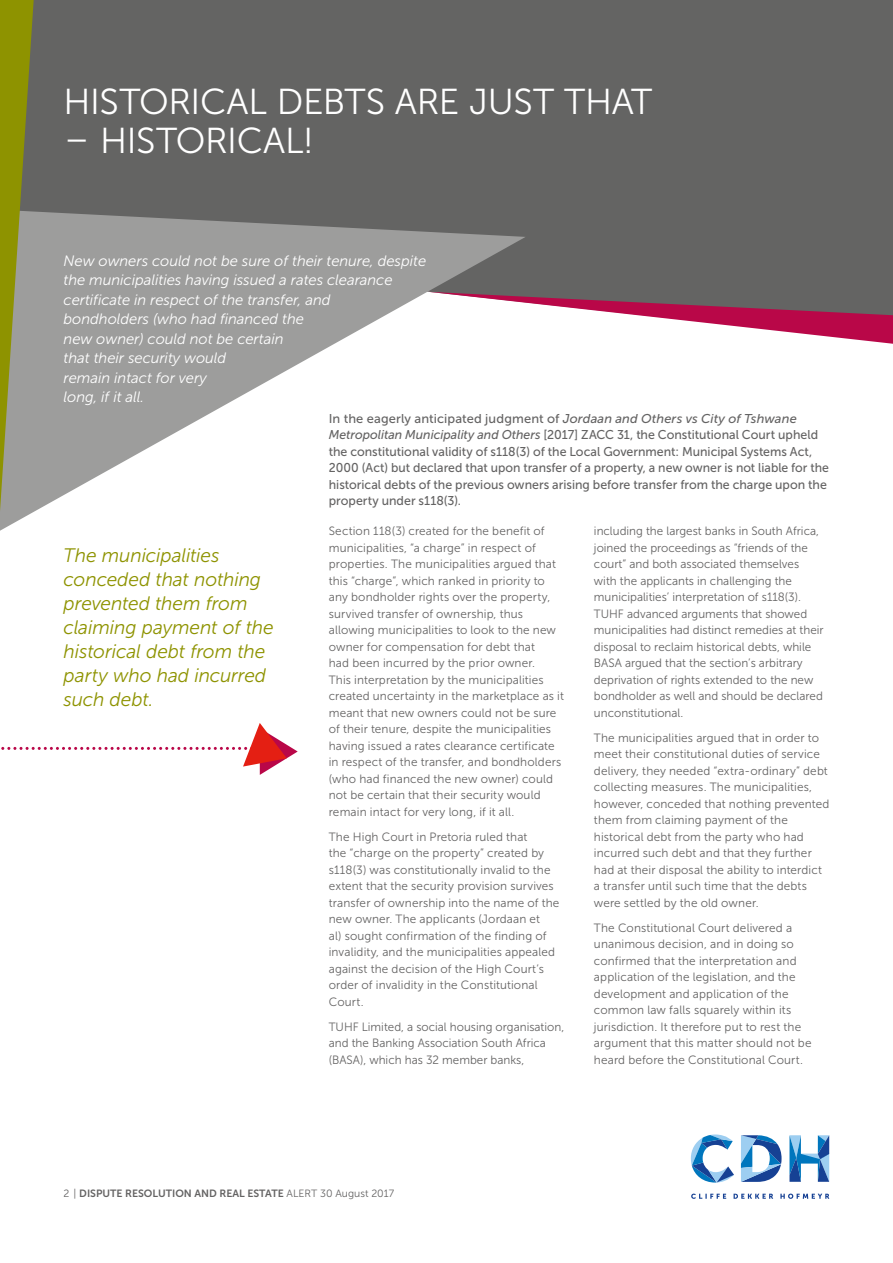
<style>
.page{position:relative;width:893px;height:1263px;background:#fff}
.page>*{position:absolute;margin:0;border:0;box-sizing:border-box;transform-origin:0 0}
.t1{font:36px "Museo Sans 300";letter-spacing:-.01em;color:#fff}
.t2{font:italic 19.5px/24px "Museo Sans 300";letter-spacing:-.005em;color:#8e9300}
.t3{font:italic 15px/19.5px "Museo Sans 300";letter-spacing:-.005em;color:#fff}
.t4{font:12.75px/16.5px "Museo Sans 500";color:#646363}
.t5{font:12px/16.5px "Museo Sans 300";letter-spacing:.01em;color:#646363}
.t6{font:10.5px "Museo Sans 700";color:#646363}
.s1{font-style:italic}
.s2{font-family:"Museo Sans 300"}
</style>
<div class="page">
<div style="left:34px;top:0;width:858px;height:292px;background:#646463"></div>
<svg style="left:34px;top:210px;width:491px;height:302px;fill:#9d9d9c"></svg>
<svg style="left:1px;top:723px;width:297px;height:52px"></svg>
<svg style="left:691px;top:1194px;width:138px;height:5px"></svg>
<svg style="left:789px;top:1135px;width:40px;height:47px"></svg>
<svg style="left:691px;top:1135px;width:43px;height:48px"></svg>
<svg style="left:741px;top:1135px;width:40px;height:47px"></svg>
<svg style="left:428px;top:292px;width:464px;height:52px"></svg>
<svg style="left:0;top:0;width:34px;height:531px;background:#92954c"></svg>
<h1 class="t1" style="left:64px;top:89px;width:590px">HISTORICAL DEBTS ARE JUST THAT</h1>
<h1 class="t1" style="left:64px;top:128px;width:252px">– HISTORICAL!</h1>
<p class="t3" style="left:64px;top:252px;width:364px">New owners could not be sure of their tenure, despite the municipalities having issued a rates clearance certificate in respect of the transfer, and<br>bondholders (who had financed the<br>new owner) could not be certain<br>that their security would<br>remain intact for very<br>long, if it all.</p>
<h2 class="t2" style="left:64px;top:546px;width:212px">The municipalities conceded that nothing prevented them from claiming payment of the historical debt from the party who had incurred such debt.</h2>
<p class="t4" style="left:329px;top:411px;width:501px">In the eagerly anticipated judgment of <span class="s1">Jordaan and Others vs City of Tshwane Metropolitan Municipality and Others</span> [2017] ZACC 31, the Constitutional Court upheld the constitutional validity of s118(3) of the Local Government: Municipal Systems Act, 2000 (Act) but declared that upon transfer of a property, a new owner is not liable for the historical debts of the previous owners arising before transfer from the charge upon the property under s118(3).</p>
<p class="t5" style="left:329px;top:524px;width:237px">Section 118(3) created for the benefit of municipalities, “a charge” in respect of properties. The municipalities argued that this “charge”, which ranked in priority to any bondholder rights over the property, survived transfer of ownership, thus allowing municipalities to look to the new owner for compensation for debt that<br>had been incurred by the prior owner.<br>This interpretation by the municipalities created uncertainty in the marketplace as it meant that new owners could not be sure of their tenure, despite the municipalities having issued a rates clearance certificate in respect of the transfer, and bondholders (who had financed the new owner) could not be certain that their security would remain intact for very long, if it all.</p>
<p class="t5" style="left:329px;top:830px;width:232px">The High Court in Pretoria ruled that<br>the “charge on the property” created by s118(3) was constitutionally invalid to the extent that the security provision survives transfer of ownership into the name of the new owner. The applicants (Jordaan et<br>al) sought confirmation of the finding of invalidity, and the municipalities appealed against the decision of the High Court’s order of invalidity in the Constitutional Court.</p>
<p class="t5" style="left:329px;top:1020px;width:237px">TUHF Limited, a social housing organisation, and the Banking Association South Africa (BASA), which has 32 member banks,</p>
<p class="t5" style="left:594px;top:524px;width:231px">including the largest banks in South Africa, joined the proceedings as “friends of the court” and both associated themselves with the applicants in challenging the municipalities’ interpretation of s118(3).<br>TUHF advanced arguments that showed municipalities had distinct remedies at their disposal to reclaim historical debts, while BASA argued that the section’s arbitrary deprivation of rights extended to the new bondholder as well and should be declared unconstitutional.</p>
<p class="t5" style="left:594px;top:731px;width:237px">The municipalities argued that in order to meet their constitutional duties of service delivery, they needed “extra-ordinary” debt collecting measures. The municipalities, however, conceded that nothing prevented them from claiming payment of the historical debt from the party who had incurred such debt and that they further had at their disposal the ability to interdict a transfer until such time that the debts were settled by the old owner.</p>
<p class="t5" style="left:594px;top:921px;width:219px">The Constitutional Court delivered a unanimous decision, and in doing so confirmed that the interpretation and application of the legislation, and the development and application of the common law falls squarely within its jurisdiction. It therefore put to rest the argument that this matter should not be heard before the Constitutional Court.</p>
<p class="t6" style="left:64px;top:1189px;width:332px"><span class="s2">2 |</span> DISPUTE RESOLUTION AND REAL ESTATE <span class="s2">ALERT 30 August 2017</span></p>
</div>
